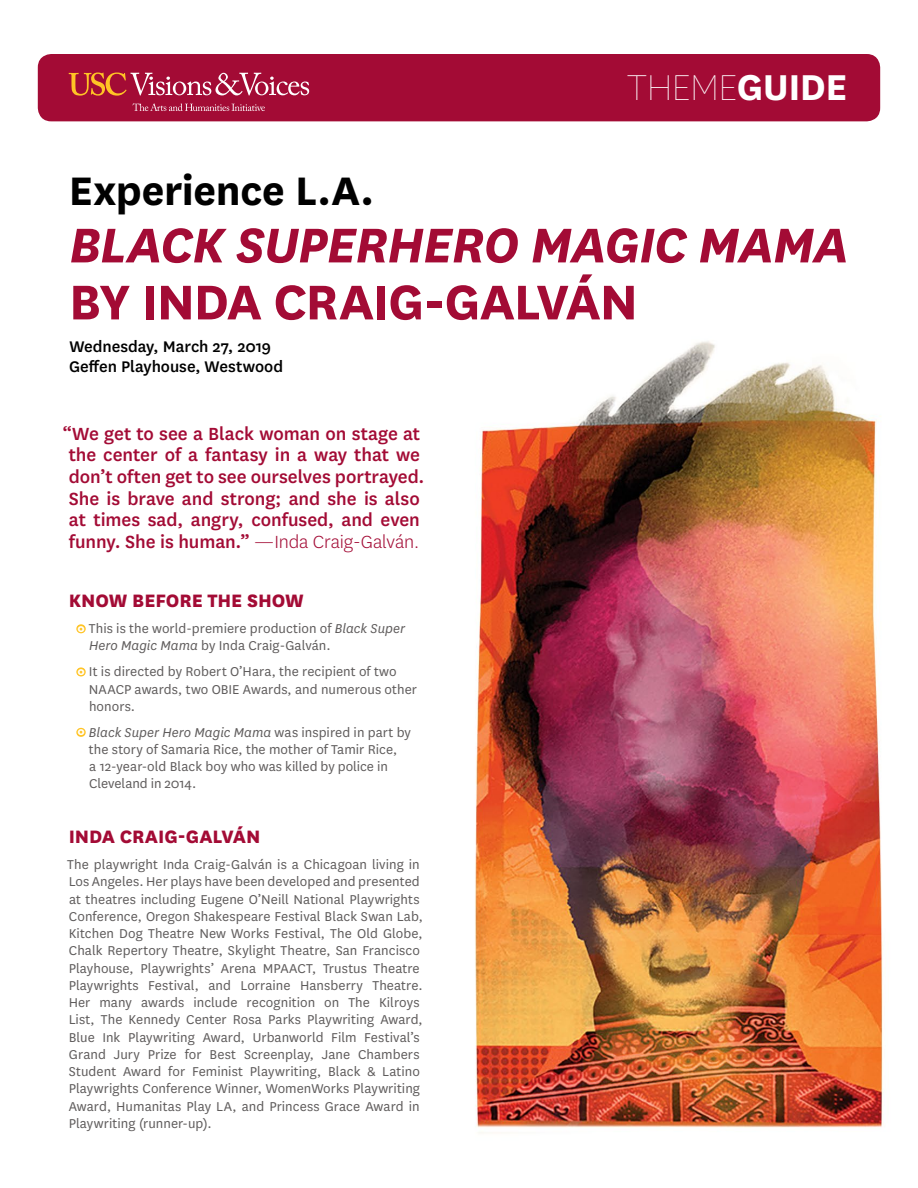
<style>
.page{position:relative;width:918px;height:1188px;background:#fff}
.page>*{position:absolute;margin:0;border:0;box-sizing:border-box;transform-origin:0 0}
.t1{font:italic 700 57px "National";letter-spacing:-.025em;color:#a30b35}
.t2{font:700 57px "National";letter-spacing:-.025em;color:#a30b35}
.t3{font:700 46.5px "National";letter-spacing:-.005em;color:#000}
.t4{font:100 42px "National";letter-spacing:-.02em;color:#fff}
.t5{font:800 21px "National";letter-spacing:-.005em;color:#a30b35}
.t6{font:500 20.55px/21.8px "National";letter-spacing:-.005em;color:#a30b35}
.t7{font:500 18px/19.5px "National";letter-spacing:-.005em;color:#000}
.t8{font:15px/17.2px "National";letter-spacing:.005em;color:#5f5c5c}
.s1{font-weight:700}
.s2{font-weight:300}
.s3{font-family:"Neutraface Text";font-weight:700;font-size:13.5px;color:#fff}
.s4{font-style:italic}
</style>
<div class="page">
<img style="left:37px;top:54px;width:846px;height:1079px">
<div style="left:38px;top:54px;width:842px;height:67px;background:#a30b35;border-radius:14px"></div>
<svg style="left:69px;top:73px;width:240px;height:23px"></svg>
<svg style="left:133px;top:103px;width:132px;height:9px"></svg>
<svg style="left:75px;top:623px;width:12px;height:12px"></svg>
<svg style="left:75px;top:666px;width:12px;height:12px"></svg>
<svg style="left:75px;top:726px;width:12px;height:12px"></svg>
<h3 class="t4" style="left:627px;top:63px;width:222px">THEME<span class="s1">GUIDE</span></h3>
<h2 class="t3" style="left:69px;top:158px;width:307px">Experience L.A.</h2>
<h1 class="t1" style="left:69px;top:206px;width:781px">BLACK SUPERHERO MAGIC MAMA</h1>
<h1 class="t2" style="left:69px;top:262px;width:571px">BY INDA CRAIG-GALVÁN</h1>
<p class="t7" style="left:69px;top:336px;width:216px">Wednesday, March 27, 2019<br>Geffen Playhouse, Westwood</p>
<p class="t6" style="left:63px;top:421px;width:363px">“We get to see a Black woman on stage at the center of a fantasy in a way that we don’t often get to see ourselves portrayed.<br>She is brave and strong; and she is also at times sad, angry, confused, and even funny. She is human.” <span class="s2">—Inda Craig-Galván.</span></p>
<h3 class="t5" style="left:69px;top:586px;width:237px">KNOW BEFORE THE SHOW</h3>
<p class="t8" style="left:89px;top:619px;width:318px;text-indent:-12px"><span class="s3">o</span> This is the world-premiere production of <span class="s4">Black Super<br>Hero Magic Mama</span> by Inda Craig-Galván.</p>
<p class="t8" style="left:89px;top:662px;width:330px;text-indent:-12px"><span class="s3">o</span> It is directed by Robert O’Hara, the recipient of two<br>NAACP awards, two OBIE Awards, and numerous other honors.</p>
<p class="t8" style="left:89px;top:723px;width:324px;text-indent:-12px"><span class="s3">o</span> <span class="s4">Black Super Hero Magic Mama</span> was inspired in part by the story of Samaria Rice, the mother of Tamir Rice,<br>a 12-year-old Black boy who was killed by police in Cleveland in 2014.</p>
<h3 class="t5" style="left:69px;top:822px;width:193px">INDA CRAIG-GALVÁN</h3>
<p class="t8" style="left:67px;top:855px;width:357px">The playwright Inda Craig-Galván is a Chicagoan living in Los Angeles. Her plays have been developed and presented at theatres including Eugene O’Neill National Playwrights Conference, Oregon Shakespeare Festival Black Swan Lab, Kitchen Dog Theatre New Works Festival, The Old Globe, Chalk Repertory Theatre, Skylight Theatre, San Francisco Playhouse, Playwrights’ Arena MPAACT, Trustus Theatre Playwrights Festival, and Lorraine Hansberry Theatre.<br>Her many awards include recognition on The Kilroys List, The Kennedy Center Rosa Parks Playwriting Award, Blue Ink Playwriting Award, Urbanworld Film Festival’s Grand Jury Prize for Best Screenplay, Jane Chambers Student Award for Feminist Playwriting, Black &amp; Latino Playwrights Conference Winner, WomenWorks Playwriting Award, Humanitas Play LA, and Princess Grace Award in Playwriting (runner-up).</p>
</div>
